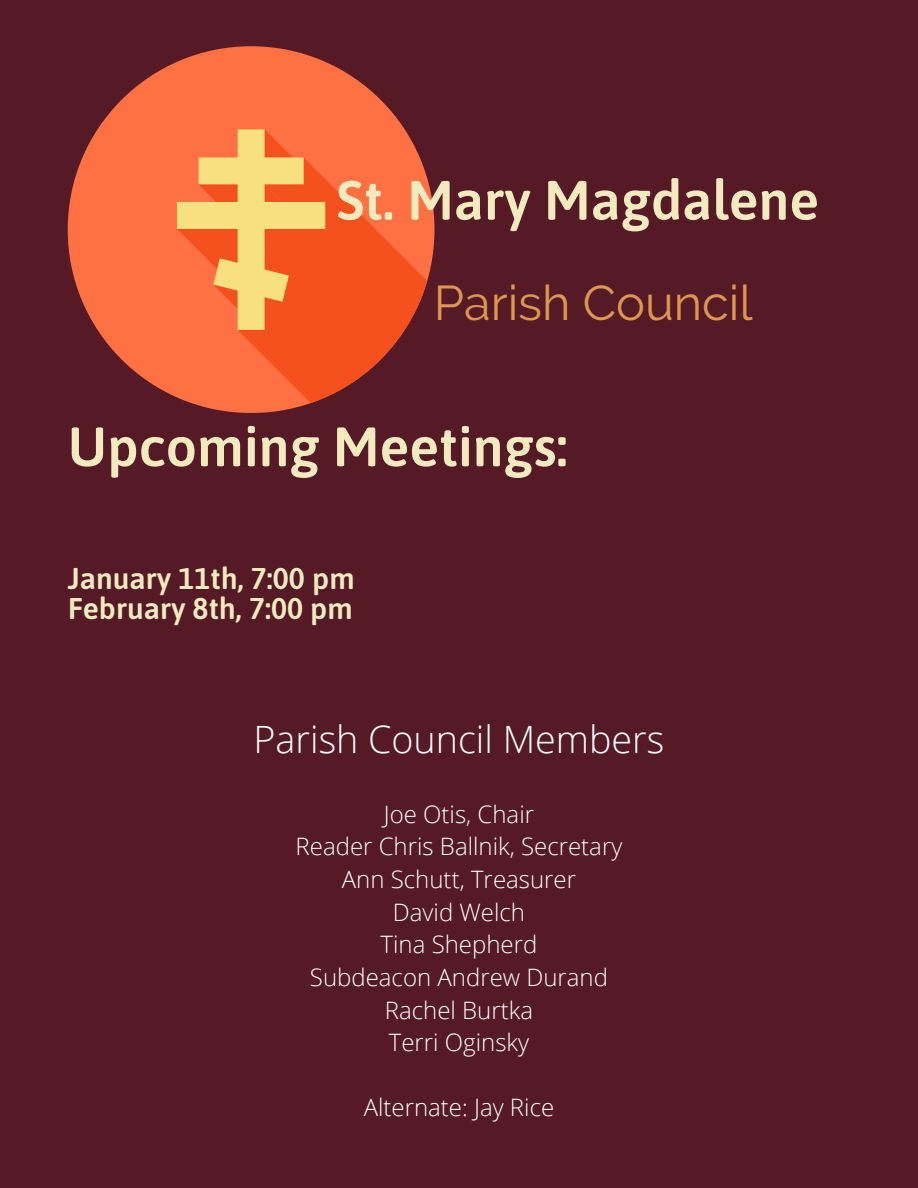
<style>
.page{position:relative;width:918px;height:1188px;background:#551a25}
.page>*{position:absolute;margin:0;border:0;box-sizing:border-box;transform-origin:0 0}
.t1{font:600 55.35px "Asap";color:#f3eac0}
.t2{font:48.6px "Raleway";color:#dc9750}
.t3{font:300 37.65px "Open Sans";color:#fff}
.t4{font:600 30px/30.3px "Asap";color:#f3eac0}
.t5{font:300 24px/32.7px "Open Sans";color:#fff;text-align:center}
</style>
<div class="page">
<div style="left:68px;top:46px;width:366px;height:367px;background:#ff7043;border-radius:50%"></div>
<svg style="left:177px;top:129px;width:257px;height:284px"></svg>
<h1 class="t1" style="left:336px;top:168px;width:484px">St. Mary Magdalene</h1>
<h2 class="t2" style="left:434px;top:274px;width:320px">Parish Council</h2>
<h1 class="t1" style="left:68px;top:415px;width:501px">Upcoming Meetings:</h1>
<p class="t4" style="left:68px;top:563px;width:289px">January 11th, 7:00 pm<br>February 8th, 7:00 pm</p>
<h3 class="t3" style="left:254px;top:713px;width:412px">Parish Council Members</h3>
<p class="t5" style="left:296px;top:797px;width:328px">Joe Otis, Chair<br>Reader Chris Ballnik, Secretary<br>Ann Schutt, Treasurer<br>David Welch<br>Tina Shepherd<br>Subdeacon Andrew Durand<br>Rachel Burtka<br>Terri Oginsky</p>
<p class="t5" style="left:364px;top:1091px;width:192px">Alternate: Jay Rice</p>
</div>
